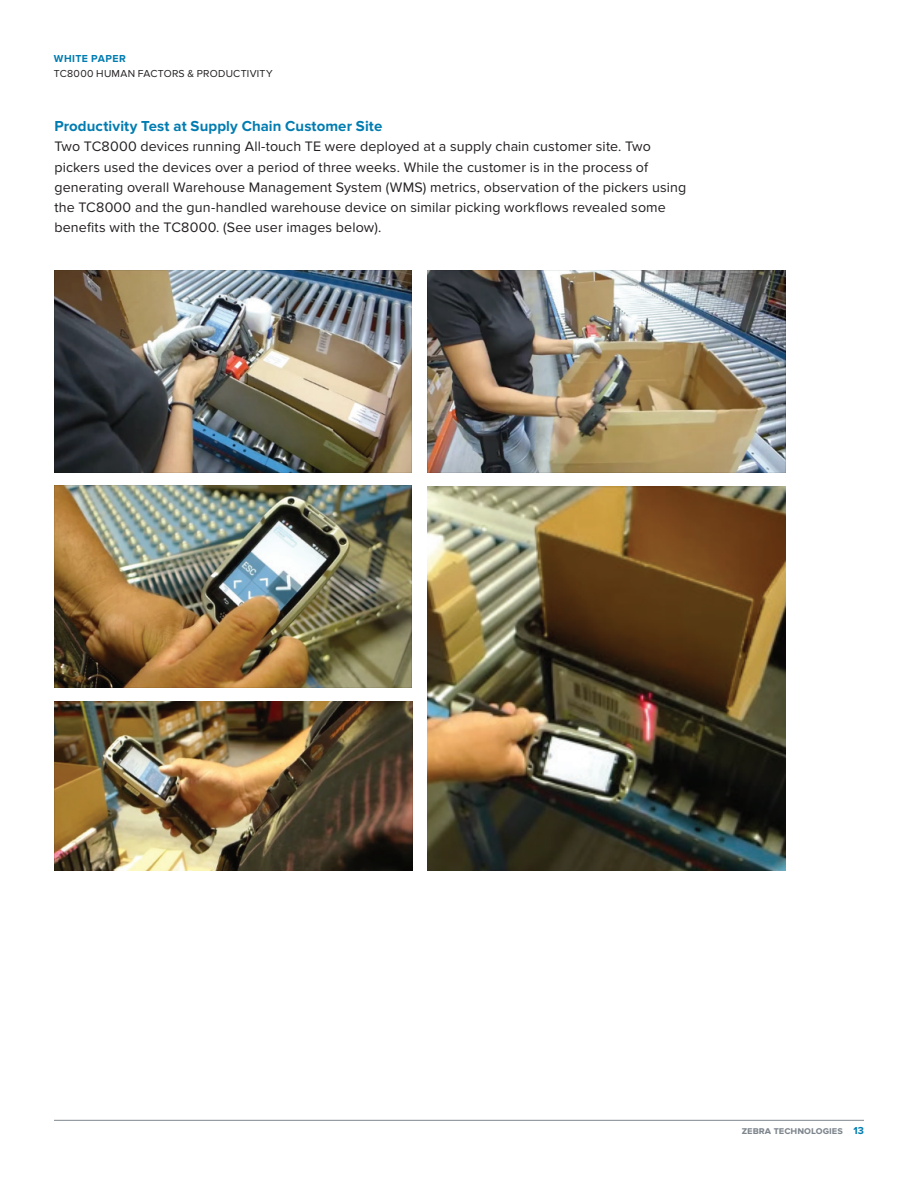
<style>
.page{position:relative;width:918px;height:1188px;background:#fff}
.page>*{position:absolute;margin:0;border:0;box-sizing:border-box;transform-origin:0 0}
.t1{font:700 15px "Proxima Nova";letter-spacing:.005em;color:#007cb1}
.t2{font:14.25px/20.2px "Proxima Nova";letter-spacing:.01em;color:#231f20}
.t3{font:10.5px "Proxima Nova";letter-spacing:.025em;color:#231f20}
.t4{font:700 10.5px "Proxima Nova";color:#7e868d}
.t5{font:700 10.5px "Proxima Nova";letter-spacing:.04em;color:#007cb1}
.s1{color:#007cb1}
</style>
<div class="page">
<hr style="left:54px;top:1120px;width:810px;height:1px;background:#7e868d">
<img style="left:54px;top:271px;width:358px;height:201px">
<img style="left:428px;top:486px;width:358px;height:384px">
<img style="left:428px;top:271px;width:358px;height:201px">
<img style="left:54px;top:486px;width:358px;height:202px">
<img style="left:54px;top:701px;width:358px;height:169px">
<p class="t5" style="left:54px;top:53px;width:73px">white paper</p>
<p class="t3" style="left:54px;top:67px;width:220px">TC8000 Human Fact ors &amp; Product ivity</p>
<p class="t1" style="left:54px;top:117px;width:329px">Productivity Test at Supply Chain Customer Site</p>
<p class="t2" style="left:54px;top:137px;width:634px">Two TC8000 devices running All-touch TE were deployed at a supply chain customer site. Two pickers used the devices over a period of three weeks. While the customer is in the process of generating overall Warehouse Management System (WMS ) metrics, observation of the pickers using the TC8000 and the gun-handled warehouse device on similar picking workflows revealed some benefits with the TC8000. (See user images below).</p>
<p class="t4" style="left:742px;top:1124px;width:124px">zebra technologies <span class="s1">13</span></p>
</div>
